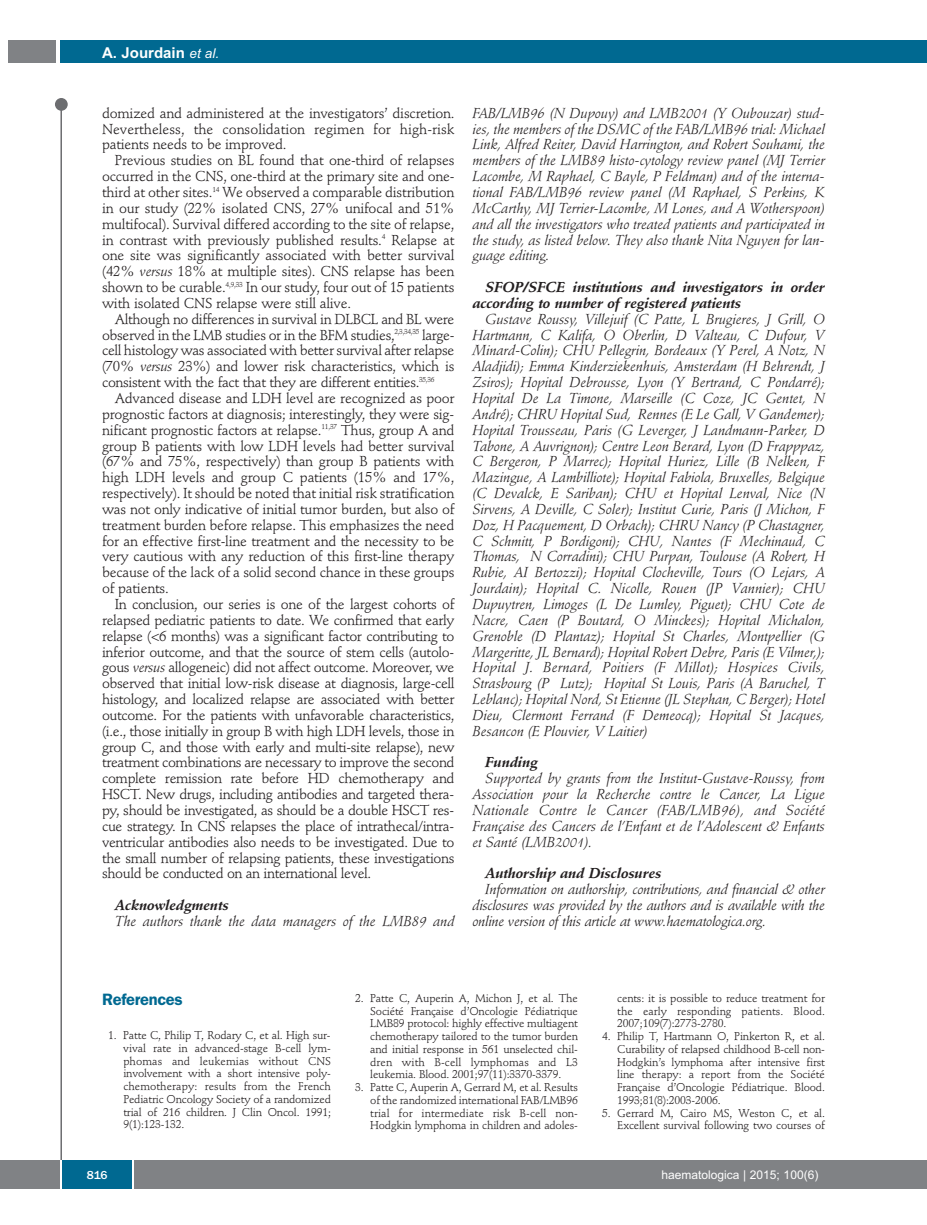
<style>
.page{position:relative;width:927px;height:1225px;background:#fff}
.page>*{position:absolute;margin:0;border:0;box-sizing:border-box;transform-origin:0 0}
.t1{font:600 16.5px "Franklin Gothic";letter-spacing:-.015em;color:#006991}
.t2{font:700 15px "Arial";color:#fff}
.t3{font:14.25px/15.9px "Stempel Schneidler";letter-spacing:-.015em;color:#231f20;text-align:justify}
.t4{font:italic 14.25px/15.9px "Stempel Schneidler";letter-spacing:-.005em;color:#231f20;text-align:justify}
.t5{font:italic 700 14.25px/15.9px "Stempel Schneidler";letter-spacing:-.005em;color:#231f20}
.t6{font:12px "Arial";color:#fff}
.t7{font:500 12px "Franklin Gothic";color:#fff}
.t8{font:11.25px/12.8px "Stempel Schneidler";letter-spacing:-.015em;color:#231f20;text-align:justify}
.s1{font-weight:400;font-style:italic;font-size:13.5px}
.s2{font-style:italic}
</style>
<div class="page">
<div style="left:911px;top:40px;width:16px;height:22px;background:#006991"></div>
<div style="left:910px;top:1160px;width:17px;height:28px;background:#808285"></div>
<div style="left:55px;top:98px;width:13px;height:13px;background:#6c6d70;border-radius:50%"></div>
<hr style="left:60px;top:101px;width:2px;height:1061px;background:#6c6d70">
<div style="left:60px;top:40px;width:852px;height:22px;background:#006991"></div>
<div style="left:9px;top:40px;width:47px;height:22px;background:#808285"></div>
<div style="left:0;top:1160px;width:911px;height:28px;background:#808285"></div>
<div style="left:62px;top:1160px;width:71px;height:28px;background:#006991"></div>
<hr style="left:60px;top:1160px;width:2px;height:28px;background:#fff">
<svg style="left:133px;top:1160px;width:1px;height:28px"></svg>
<p class="t2" style="left:102px;top:44px;width:119px">A. Jourdain <span class="s1">et al.</span></p>
<p class="t3" style="left:102px;top:106px;width:354px">domized and administered at the investigators’ discretion.<br>Nevertheless, the consolidation regimen for high-risk patients needs to be improved.</p>
<p class="t3" style="left:102px;top:154px;width:354px;text-indent:13px">Previous studies on BL found that one-third of relapses occurred in the CNS, one-third at the primary site and one&shy;third at other sites.<sup>14</sup> We observed a comparable distribution in our study (22% isolated CNS, 27% unifocal and 51% multifocal). Survival differed according to the site of relapse, in contrast with previously published results.<sup>4</sup> Relapse at one site was significantly associated with better survival (42% <span class="s2">versus</span> 18% at multiple sites). CNS relapse has been shown to be curable.<sup>4,9,33</sup> In our study, four out of 15 patients with isolated CNS relapse were still alive.</p>
<p class="t3" style="left:102px;top:312px;width:354px;text-indent:13px">Although no differences in survival in DLBCL and BL were observed in the LMB studies or in the BFM studies,<sup>2,3,34,35</sup> large&shy;cell histology was associated with better survival after relapse (70% <span class="s2">versus</span> 23%) and lower risk characteristics, which is consistent with the fact that they are different entities.<sup>35,36</sup></p>
<p class="t3" style="left:102px;top:391px;width:354px;text-indent:13px">Advanced disease and LDH level are recognized as poor prognostic factors at diagnosis; interestingly, they were sig&shy;nificant prognostic factors at relapse.<sup>11,37</sup> Thus, group A and group B patients with low LDH levels had better survival (67% and 75%, respectively) than group B patients with high LDH levels and group C patients (15% and 17%, respectively). It should be noted that initial risk stratification was not only indicative of initial tumor burden, but also of treatment burden before relapse. This emphasizes the need for an effective first-line treatment and the necessity to be very cautious with any reduction of this first-line therapy because of the lack of a solid second chance in these groups of patients.</p>
<p class="t3" style="left:102px;top:597px;width:354px;text-indent:13px">In conclusion, our series is one of the largest cohorts of relapsed pediatric patients to date. We confirmed that early relapse (&lt;6 months) was a significant factor contributing to inferior outcome, and that the source of stem cells (autolo&shy;gous <span class="s2">versus</span> allogeneic) did not affect outcome. Moreover, we observed that initial low-risk disease at diagnosis, large-cell histology, and localized relapse are associated with better outcome. For the patients with unfavorable characteristics, (i.e., those initially in group B with high LDH levels, those in group C, and those with early and multi-site relapse), new treatment combinations are necessary to improve the second complete remission rate before HD chemotherapy and HSCT. New drugs, including antibodies and targeted thera&shy;py, should be investigated, as should be a double HSCT res&shy;cue strategy. In CNS relapses the place of intrathecal/intra&shy;ventricular antibodies also needs to be investigated. Due to the small number of relapsing patients, these investigations should be conducted on an international level.</p>
<p class="t5" style="left:115px;top:898px;width:116px">Acknowledgments</p>
<p class="t4" style="left:115px;top:914px;width:341px">The authors thank the data managers of the LMB89 and</p>
<p class="t4" style="left:472px;top:106px;width:354px">FAB/LMB96 (N Dupouy) and LMB2001 (Y Oubouzar) stud&shy;ies, the members of the DSMC of the FAB/LMB96 trial: Michael Link, Alfred Reiter, David Harrington, and Robert Souhami, the members of the LMB89 histo-cytology review panel (MJ Terrier Lacombe, M Raphael, C Bayle, P Feldman) and of the interna&shy;tional FAB/LMB96 review panel (M Raphael, S Perkins, K McCarthy, MJ Terrier-Lacombe, M Lones, and A Wotherspoon) and all the investigators who treated patients and participated in the study, as listed below. They also thank Nita Nguyen for lan&shy;guage editing.</p>
<p class="t5" style="left:472px;top:280px;width:354px;text-indent:13px">SFOP/SFCE institutions and investigators in order according to number of registered patients</p>
<p class="t4" style="left:472px;top:312px;width:354px;text-indent:13px">Gustave Roussy, Villejuif (C Patte, L Brugieres, J Grill, O Hartmann, C Kalifa, O Oberlin, D Valteau, C Dufour, V Minard-Colin); CHU Pellegrin, Bordeaux (Y Perel, A Notz, N Aladjidi); Emma Kinderziekenhuis, Amsterdam (H Behrendt, J Zsiros); Hopital Debrousse, Lyon (Y Bertrand, C Pondarré); Hopital De La Timone, Marseille (C Coze, JC Gentet, N André); CHRU Hopital Sud, Rennes (E Le Gall, V Gandemer); Hopital Trousseau, Paris (G Leverger, J Landmann-Parker, D Tabone, A Auvrignon); Centre Leon Berard, Lyon (D Frapppaz, C Bergeron, P Marrec); Hopital Huriez, Lille (B Nelken, F Mazingue, A Lambilliote); Hopital Fabiola, Bruxelles, Belgique (C Devalck, E Sariban); CHU et Hopital Lenval, Nice (N Sirvens, A Deville, C Soler); Institut Curie, Paris (J Michon, F Doz, H Pacquement, D Orbach); CHRU Nancy (P Chastagner, C Schmitt, P Bordigoni); CHU, Nantes (F Mechinaud, C Thomas, N Corradini); CHU Purpan, Toulouse (A Robert, H Rubie, AI Bertozzi); Hopital Clocheville, Tours (O Lejars, A Jourdain); Hopital C. Nicolle, Rouen (JP Vannier); CHU Dupuytren, Limoges (L De Lumley, Piguet); CHU Cote de Nacre, Caen (P Boutard, O Minckes); Hopital Michalon, Grenoble (D Plantaz); Hopital St Charles, Montpellier (G Margeritte, JL Bernard); Hopital Robert Debre, Paris (E Vilmer,); Hopital J. Bernard, Poitiers (F Millot); Hospices Civils, Strasbourg (P Lutz); Hopital St Louis, Paris (A Baruchel, T Leblanc); Hopital Nord, St Etienne (JL Stephan, C Berger); Hotel Dieu, Clermont Ferrand (F Demeocq); Hopital St Jacques, Besancon (E Plouvier, V Laitier)</p>
<p class="t5" style="left:485px;top:756px;width:54px">Funding</p>
<p class="t4" style="left:472px;top:772px;width:354px;text-indent:13px">Supported by grants from the Institut-Gustave-Roussy, from Association pour la Recherche contre le Cancer, La Ligue Nationale Contre le Cancer (FAB/LMB96), and Société Française des Cancers de l’Enfant et de l’Adolescent &amp; Enfants et Santé (LMB2001).</p>
<p class="t5" style="left:485px;top:867px;width:178px">Authorship and Disclosures</p>
<p class="t4" style="left:472px;top:882px;width:354px;text-indent:13px">Information on authorship, contributions, and financial &amp; other disclosures was provided by the authors and is available with the online version of this article at www.haematologica.org.</p>
<p class="t1" style="left:102px;top:993px;width:82px">References</p>
<p class="t8" style="left:123px;top:1030px;width:209px;text-indent:-15px">1. Patte C, Philip T, Rodary C, et al. High sur&shy;vival rate in advanced-stage B-cell lym&shy;phomas and leukemias without CNS involvement with a short intensive poly&shy;chemotherapy: results from the French Pediatric Oncology Society of a randomized trial of 216 children. J Clin Oncol. 1991; 9(1):123-132.</p>
<p class="t8" style="left:370px;top:992px;width:209px;text-indent:-15px">2. Patte C, Auperin A, Michon J, et al. The Société Française d’Oncologie Pédiatrique LMB89 protocol: highly effective multiagent chemotherapy tailored to the tumor burden and initial response in 561 unselected chil&shy;dren with B-cell lymphomas and L3 leukemia. Blood. 2001;97(11):3370-3379.</p>
<p class="t8" style="left:370px;top:1082px;width:209px;text-indent:-15px">3. Patte C, Auperin A, Gerrard M, et al. Results of the randomized international FAB/LMB96 trial for intermediate risk B-cell non-Hodgkin lymphoma in children and adoles-</p>
<p class="t8" style="left:617px;top:992px;width:209px">cents: it is possible to reduce treatment for the early responding patients. Blood.<br>2007;109(7):2773-2780.</p>
<p class="t8" style="left:617px;top:1031px;width:209px;text-indent:-15px">4. Philip T, Hartmann O, Pinkerton R, et al.<br>Curability of relapsed childhood B-cell non-Hodgkin’s lymphoma after intensive first line therapy: a report from the Société Française d’Oncologie Pédiatrique. Blood.<br>1993;81(8):2003-2006.</p>
<p class="t8" style="left:602px;top:1107px;width:224px;text-align:right">5. Gerrard M, Cairo MS, Weston C, et al.<br>Excellent survival following two courses of</p>
<p class="t7" style="left:87px;top:1167px;width:22px">816</p>
<p class="t6" style="left:661px;top:1167px;width:158px">haematologica | 2015; 100(6)</p>
</div>
